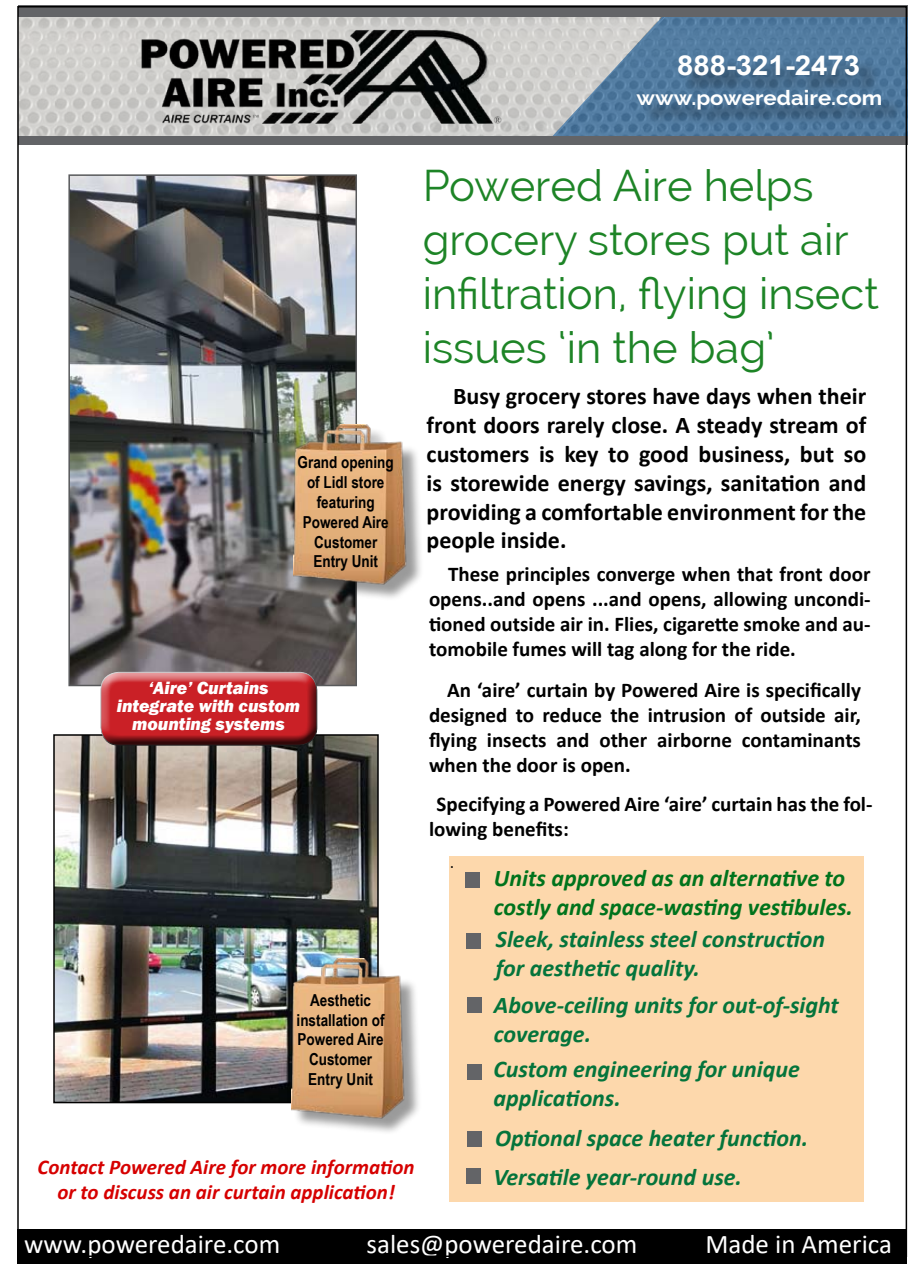
<style>
.page{position:relative;width:918px;height:1269px;background:#fff}
.page>*{position:absolute;margin:0;border:0;box-sizing:border-box;transform-origin:0 0}
.t1{font:43.5px/54px "Raleway";color:#1d8426}
.t2{font:700 27.45px "Arial";color:#fff;scale:1.07 1}
.t3{font:27px "Calibri";color:#fff}
.t4{font:700 24px/28.8px "Calibri";color:#000;text-align:justify}
.t5{font:italic 700 24px/28.8px "Calibri";color:#04743b}
.t6{font:italic 700 24px/28.8px "Calibri";color:#00731c}
.t7{font:700 21px/25.2px "Calibri";color:#000;text-align:justify}
.t8{font:italic 700 21px/25.2px "Calibri";color:#d60000;text-align:center}
.t9{font:700 20.55px "Raleway";color:#fff;scale:1.07 1}
.t10{font:italic 800 18px/18px "Franklin Gothic";color:#fff;text-align:center}
.t11{font:18px "Times New Roman";color:#000}
.t12{font:700 16.5px/19.8px "Arial Narrow";color:#000;text-align:center}
</style>
<div class="page">
<img style="left:71px;top:177px;width:283px;height:506px">
<div style="left:68px;top:174px;width:289px;height:512px;border:2px solid #58595b"></div>
<svg style="left:20px;top:17px;width:532px;height:119px;background:#cecdcb"></svg>
<svg style="left:552px;top:17px;width:356px;height:119px;background:#7593ac"></svg>
<div style="left:681px;top:58px;width:227px;height:64px;background:#000;opacity:.4"></div>
<div style="left:639px;top:92px;width:269px;height:50px;background:#000;opacity:.4"></div>
<img style="left:131px;top:22px;width:386px;height:106px">
<div style="left:18px;top:136px;width:890px;height:9px;background:#636467"></div>
<div style="left:18px;top:6px;width:890px;height:11px;background:#636467"></div>
<div style="left:17px;top:1229px;width:890px;height:35px;background:#000"></div>
<img style="left:56px;top:737px;width:320px;height:363px">
<div style="left:53px;top:734px;width:326px;height:369px;border:2px solid #000"></div>
<div style="left:293px;top:961px;width:143px;height:185px;background:#000;opacity:.4"></div>
<img style="left:291px;top:958px;width:120px;height:164px">
<div style="left:100px;top:672px;width:220px;height:76px;background:#000;opacity:.75"></div>
<div style="left:296px;top:427px;width:142px;height:186px;background:#000;opacity:.4"></div>
<img style="left:293px;top:424px;width:120px;height:164px">
<div style="left:450px;top:856px;width:414px;height:346px;background:#fdd8ac"></div>
<div style="left:465px;top:873px;width:15px;height:15px;background:#636467"></div>
<div style="left:466px;top:934px;width:15px;height:15px;background:#636467"></div>
<div style="left:467px;top:998px;width:15px;height:15px;background:#636467"></div>
<div style="left:468px;top:1065px;width:14px;height:15px;background:#636467"></div>
<div style="left:467px;top:1131px;width:15px;height:15px;background:#636467"></div>
<div style="left:466px;top:1168px;width:15px;height:16px;background:#636467"></div>
<h2 class="t2" style="left:677px;top:46px;width:173px">888-321-2473</h2>
<p class="t9" style="left:636px;top:86px;width:231px">www.poweredaire.com</p>
<p class="t12" style="left:298px;top:452px;width:98px">Grand opening of Lidl store featuring<br>Powered Aire<br>Customer<br>Entry Unit</p>
<p class="t10" style="left:117px;top:679px;width:185px">‘Aire’ Curtains integrate with custom mounting systems</p>
<h1 class="t1" style="left:423px;top:159px;width:458px">Powered Aire helps grocery stores put air infiltration, flying insect issues ‘in the bag’</h1>
<p class="t4" style="left:427px;top:382px;width:441px;text-indent:26px">Busy grocery stores have days when their front doors rarely close. A steady stream of customers is key to good business, but so is storewide energy savings, sanitation and providing a comfortable environment for the people inside.</p>
<p class="t7" style="left:429px;top:561px;width:443px;text-indent:19px">These principles converge when that front door opens..and opens ...and opens, allowing uncondi&shy;tioned outside air in. Flies, cigarette smoke and au&shy;tomobile fumes will tag along for the ride.</p>
<p class="t7" style="left:429px;top:677px;width:434px;text-indent:18px">An ‘aire’ curtain by Powered Aire is specifically designed to reduce the intrusion of outside air, flying insects and other airborne contaminants when the door is open.</p>
<p class="t7" style="left:429px;top:791px;width:445px;text-indent:8px">Specifying a Powered Aire ‘aire’ curtain has the fol&shy;lowing benefits:</p>
<p class="t11" style="left:450px;top:850px;width:6px">.</p>
<p class="t12" style="left:297px;top:989px;width:89px">Aesthetic installation of<br>Powered Aire<br>Customer<br>Entry Unit</p>
<p class="t8" style="left:38px;top:1153px;width:378px">Contact Powered Aire for more information or to discuss an air curtain application!</p>
<p class="t6" style="left:494px;top:863px;width:361px">Units approved as an alternative to costly and space-wasting vestibules.</p>
<p class="t5" style="left:496px;top:924px;width:331px">Sleek, stainless steel construction for aesthetic quality.</p>
<p class="t5" style="left:494px;top:990px;width:346px">Above-ceiling units for out-of-sight coverage.</p>
<p class="t5" style="left:494px;top:1054px;width:308px">Custom engineering for unique applications.</p>
<p class="t5" style="left:495px;top:1123px;width:315px">Optional space heater function.</p>
<p class="t5" style="left:494px;top:1162px;width:250px">Versatile year-round use.</p>
<p class="t3" style="left:24px;top:1225px;width:258px">www.poweredaire.com</p>
<p class="t3" style="left:367px;top:1225px;width:272px">sales@poweredaire.com</p>
<p class="t3" style="left:705px;top:1225px;width:188px">Made in America</p>
</div>
